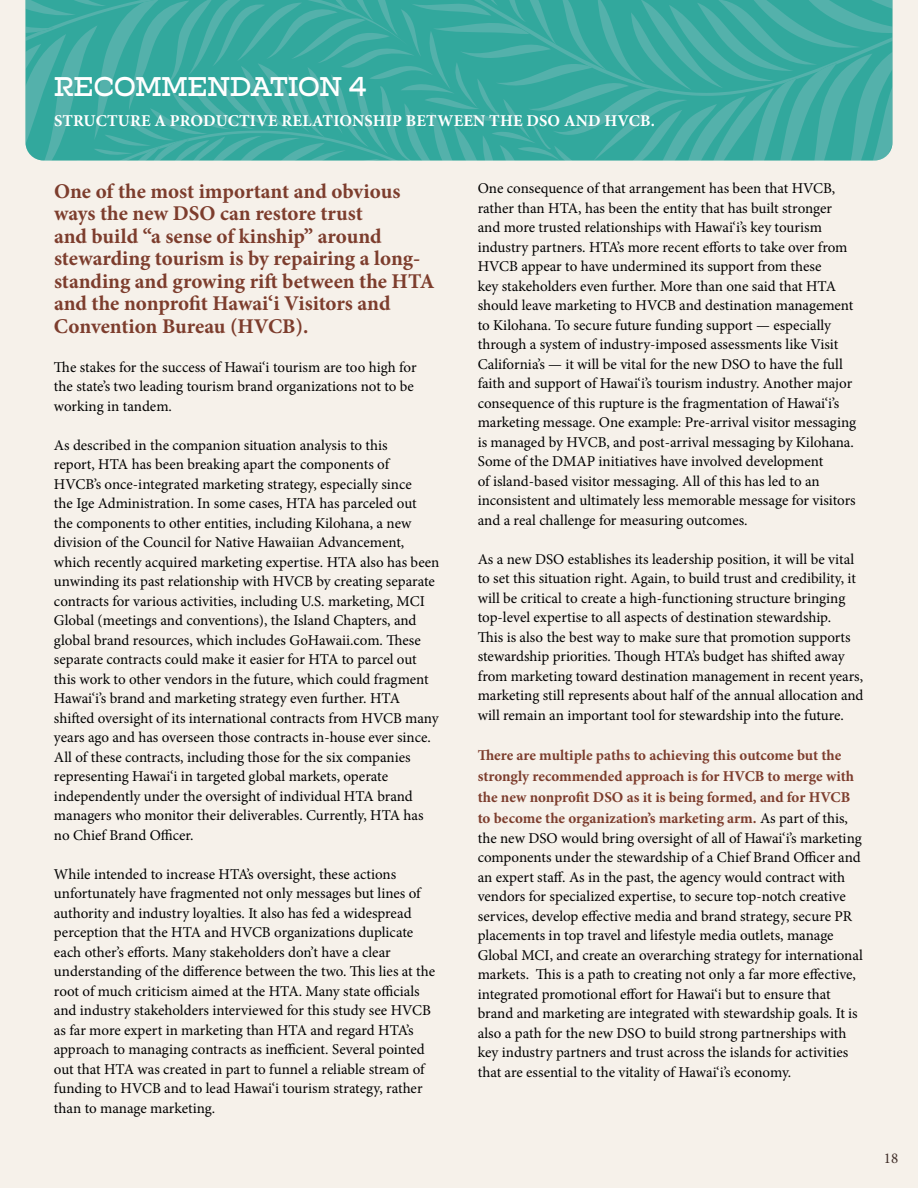
<style>
.page{position:relative;width:918px;height:1188px;background:#f6f1ea}
.page>*{position:absolute;margin:0;border:0;box-sizing:border-box;transform-origin:0 0}
.t1{font:27px "Hatch";letter-spacing:-.005em;color:#fff}
.t2{font:700 21px/22.5px "Minion Pro";color:#7d3d2d}
.t3{font:700 16.5px "Minion Pro";letter-spacing:.01em;color:#fff}
.t4{font:15px/19.5px "Minion Pro";letter-spacing:-.005em;color:#000}
.t5{font:700 15px/21px "Minion Pro";color:#7d3d2d}
.t6{font:15px "Minion Pro";color:#402e29}
.s1{font-weight:400;color:#000}
</style>
<div class="page">
<svg style="left:26px;top:0;width:866px;height:161px;background:#3daba1"></svg>
<h1 class="t1" style="left:54px;top:68px;width:314px">RECOMMENDATION 4</h1>
<p class="t3" style="left:54px;top:109px;width:602px">STRUCTURE A PRODUCTIVE RELATIONSHIP BETWEEN THE DSO AND HVCB.</p>
<p class="t2" style="left:54px;top:180px;width:382px">One of the most important and obvious ways the new DSO can restore trust<br>and build “a sense of kinship” around stewarding tourism is by repairing a long&shy;standing and growing rif between the HTA and the nonproft Hawai‘i Visitors and Convention Bureau (HVCB).</p>
<p class="t4" style="left:54px;top:357px;width:364px">Te stakes for the success of Hawai‘i tourism are too high for the state’s two leading tourism brand organizations not to be working in tandem.</p>
<p class="t4" style="left:54px;top:435px;width:387px">As described in the companion situation analysis to this<br>report, HTA has been breaking apart the components of HVCB’s once-integrated marketing strategy, especially since<br>the Ige Administration. In some cases, HTA has parceled out the components to other entities, including Kilohana, a new division of the Council for Native Hawaiian Advancement, which recently acquired marketing expertise. HTA also has been unwinding its past relationship with HVCB by creating separate contracts for various activities, including U.S. marketing, MCI Global (meetings and conventions), the Island Chapters, and global brand resources, which includes GoHawaii.com. Tese separate contracts could make it easier for HTA to parcel out this work to other vendors in the future, which could fragment Hawai‘i’s brand and marketing strategy even further. HTA shifed oversight of its international contracts from HVCB many years ago and has overseen those contracts in-house ever since.<br>All of these contracts, including those for the six companies representing Hawai‘i in targeted global markets, operate independently under the oversight of individual HTA brand managers who monitor their deliverables. Currently, HTA has no Chief Brand Ofcer.</p>
<p class="t4" style="left:54px;top:864px;width:383px">While intended to increase HTA’s oversight, these actions unfortunately have fragmented not only messages but lines of authority and industry loyalties. It also has fed a widespread perception that the HTA and HVCB organizations duplicate each other’s eforts. Many stakeholders don’t have a clear understanding of the diference between the two. Tis lies at the root of much criticism aimed at the HTA. Many state ofcials and industry stakeholders interviewed for this study see HVCB as far more expert in marketing than HTA and regard HTA’s approach to managing contracts as inefcient. Several pointed out that HTA was created in part to funnel a reliable stream of funding to HVCB and to lead Hawai‘i tourism strategy, rather than to manage marketing.</p>
<p class="t4" style="left:478px;top:179px;width:380px">One consequence of that arrangement has been that HVCB, rather than HTA, has been the entity that has built stronger and more trusted relationships with Hawai‘i’s key tourism industry partners. HTA’s more recent eforts to take over from HVCB appear to have undermined its support from these<br>key stakeholders even further. More than one said that HTA should leave marketing to HVCB and destination management to Kilohana. To secure future funding support — especially through a system of industry-imposed assessments like Visit California’s — it will be vital for the new DSO to have the full faith and support of Hawai‘i’s tourism industry. Another major consequence of this rupture is the fragmentation of Hawai‘i’s marketing message. One example: Pre-arrival visitor messaging is managed by HVCB, and post-arrival messaging by Kilohana.<br>Some of the DMAP initiatives have involved development<br>of island-based visitor messaging. All of this has led to an inconsistent and ultimately less memorable message for visitors and a real challenge for measuring outcomes.</p>
<p class="t4" style="left:478px;top:550px;width:387px">As a new DSO establishes its leadership position, it will be vital to set this situation right. Again, to build trust and credibility, it will be critical to create a high-functioning structure bringing top-level expertise to all aspects of destination stewardship.<br>Tis is also the best way to make sure that promotion supports stewardship priorities. Tough HTA’s budget has shifed away from marketing toward destination management in recent years, marketing still represents about half of the annual allocation and will remain an important tool for stewardship into the future.</p>
<p class="t5" style="left:478px;top:745px;width:378px">Tere are multiple paths to achieving this outcome but the strongly recommended approach is for HVCB to merge with the new nonproft DSO as it is being formed, and for HVCB to become the organization’s marketing arm. <span class="s1">As part of this,</span></p>
<p class="t4" style="left:478px;top:829px;width:387px">the new DSO would bring oversight of all of Hawai‘i’s marketing components under the stewardship of a Chief Brand Ofcer and an expert staf. As in the past, the agency would contract with vendors for specialized expertise, to secure top-notch creative services, develop efective media and brand strategy, secure PR placements in top travel and lifestyle media outlets, manage Global MCI, and create an overarching strategy for international markets. Tis is a path to creating not only a far more efective, integrated promotional efort for Hawai‘i but to ensure that brand and marketing are integrated with stewardship goals. It is also a path for the new DSO to build strong partnerships with key industry partners and trust across the islands for activities that are essential to the vitality of Hawai‘i’s economy.</p>
<p class="t6" style="left:884px;top:1148px;width:16px">18</p>
</div>
